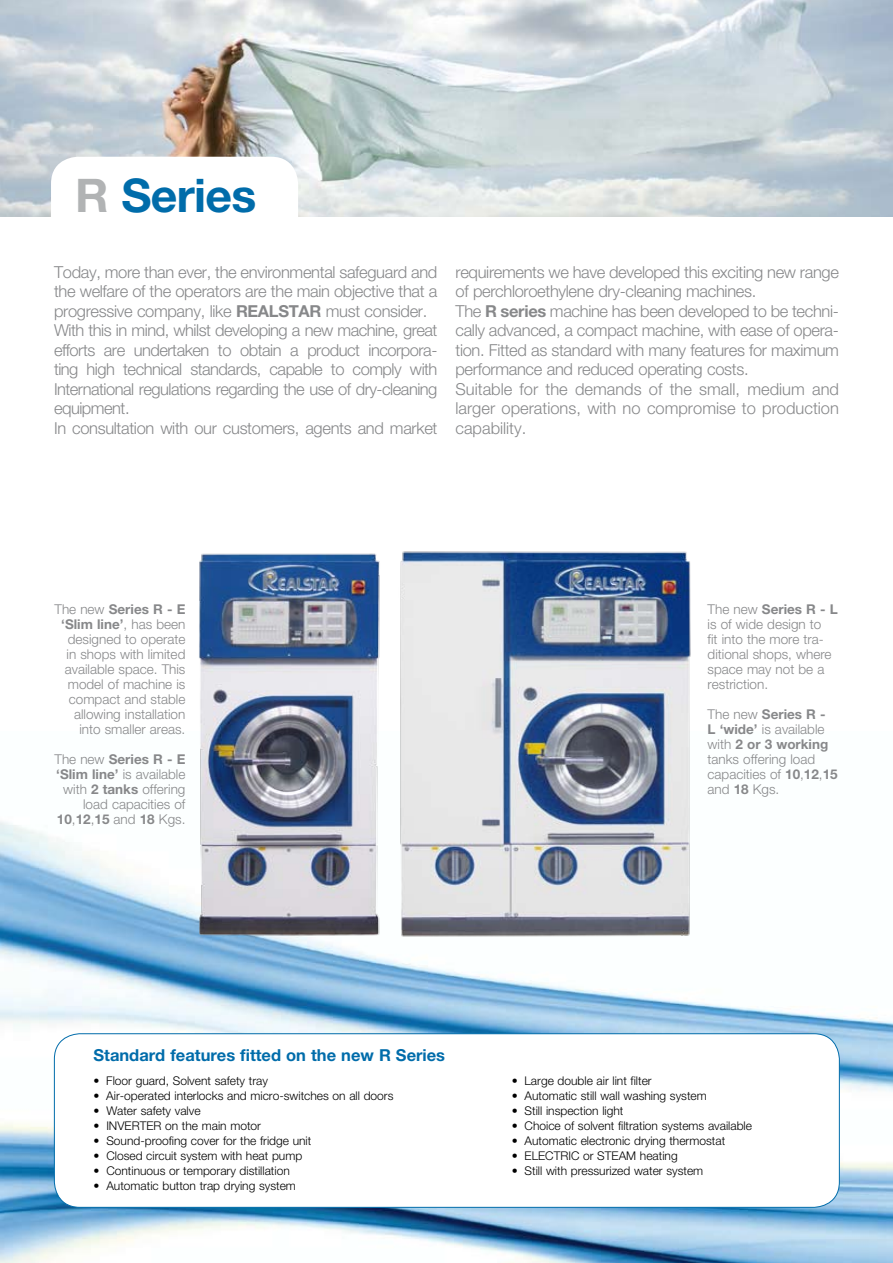
<style>
.page{position:relative;width:893px;height:1263px;background:#fff}
.page>*{position:absolute;margin:0;border:0;box-sizing:border-box;transform-origin:0 0}
.t1{font:700 46.35px "Helvetica Neue LT";letter-spacing:-.015em;color:#006caa}
.t2{font:300 16.5px/19.5px "Helvetica Neue LT";letter-spacing:-.02em;color:#87888a}
.t3{font:700 16.5px "Helvetica Neue LT";color:#006caa}
.t4{font:300 13.5px/15px "Helvetica Neue LT";color:#87888a;text-align:right}
.t5{font:300 12px "Helvetica Neue LT";color:#000}
.s1{color:#b1b3b4}
.s2{font-weight:700}
</style>
<div class="page">
<img style="left:0;top:0;width:893px;height:217px">
<img style="left:0;top:821px;width:893px;height:442px">
<div style="left:54px;top:1034px;width:785px;height:173px;background:#fff;border-radius:26px"></div>
<div style="left:54px;top:1033px;width:786px;height:175px;border:1px solid #006caa;border-radius:26px"></div>
<div style="left:51px;top:157px;width:247px;height:97px;background:#fff;border-radius:27px"></div>
<img style="left:198px;top:553px;width:188px;height:385px">
<img style="left:398px;top:551px;width:294px;height:388px">
<h1 class="t1" style="left:75px;top:167px;width:183px"><span class="s1">R</span> Series</h1>
<p class="t2" style="left:54px;top:262px;width:385px">Today, more than ever, the environmental safeguard and the welfare of the operators are the main objective that a progressive company, like <span class="s2">REALSTAR</span> must consider.<br>With this in mind, whilst developing a new machine, great efforts are undertaken to obtain a product incorpora&shy;ting high technical standards, capable to comply with International regulations regarding the use of dry-cleaning equipment.<br>In consultation with our customers, agents and market</p>
<p class="t2" style="left:455px;top:262px;width:385px">requirements we have developed this exciting new range of perchloroethylene dry-cleaning machines.<br>The <span class="s2">R series</span> machine has been developed to be techni&shy;cally advanced, a compact machine, with ease of opera&shy;tion. Fitted as standard with many features for maximum performance and reduced operating costs.<br>Suitable for the demands of the small, medium and larger operations, with no compromise to production capability.</p>
<p class="t4" style="left:54px;top:602px;width:132px">The new <span class="s2">Series R - E ‘Slim line’</span>, has been designed to operate<br>in shops with limited available space. This model of machine is compact and stable allowing installation into smaller areas.</p>
<p class="t4" style="left:55px;top:752px;width:132px">The new <span class="s2">Series R - E ‘Slim line’</span> is available with <span class="s2">2 tanks</span> offering load capacities of<br><span class="s2">10</span>,<span class="s2">12</span>,<span class="s2">15</span> and <span class="s2">18</span> Kgs.</p>
<p class="t4" style="left:708px;top:602px;width:132px;text-align:left">The new <span class="s2">Series R - L </span>is of wide design to<br>fit into the more tra&shy;ditional shops, where space may not be a restriction.</p>
<p class="t4" style="left:708px;top:707px;width:132px;text-align:left">The new <span class="s2">Series R -<br>L ‘wide’</span> is available with <span class="s2">2 or 3 working </span>tanks offering load capacities of <span class="s2">10</span>,<span class="s2">12</span>,<span class="s2">15 </span>and <span class="s2">18</span> Kgs.</p>
<p class="t3" style="left:94px;top:1045px;width:353px">Standard features fitted on the new R Series</p>
<p class="t5" style="left:94px;top:1074px;width:176px">• Floor guard, Solvent safety tray</p>
<p class="t5" style="left:94px;top:1089px;width:301px">• Air-operated interlocks and micro-switches on all doors</p>
<p class="t5" style="left:94px;top:1104px;width:109px">• Water safety valve</p>
<p class="t5" style="left:94px;top:1119px;width:169px">• INVERTER on the main motor</p>
<p class="t5" style="left:94px;top:1134px;width:219px">• Sound-proofing cover for the fridge unit</p>
<p class="t5" style="left:94px;top:1149px;width:210px">• Closed circuit system with heat pump</p>
<p class="t5" style="left:94px;top:1164px;width:198px">• Continuous or temporary distillation</p>
<p class="t5" style="left:94px;top:1179px;width:204px">• Automatic button trap drying system</p>
<p class="t5" style="left:512px;top:1074px;width:141px">• Large double air lint filter</p>
<p class="t5" style="left:512px;top:1089px;width:196px">• Automatic still wall washing system</p>
<p class="t5" style="left:512px;top:1104px;width:113px">• Still inspection light</p>
<p class="t5" style="left:512px;top:1119px;width:242px">• Choice of solvent filtration systems available</p>
<p class="t5" style="left:512px;top:1134px;width:215px">• Automatic electronic drying thermostat</p>
<p class="t5" style="left:512px;top:1149px;width:167px">• ELECTRIC or STEAM heating</p>
<p class="t5" style="left:512px;top:1164px;width:193px">• Still with pressurized water system</p>
</div>
